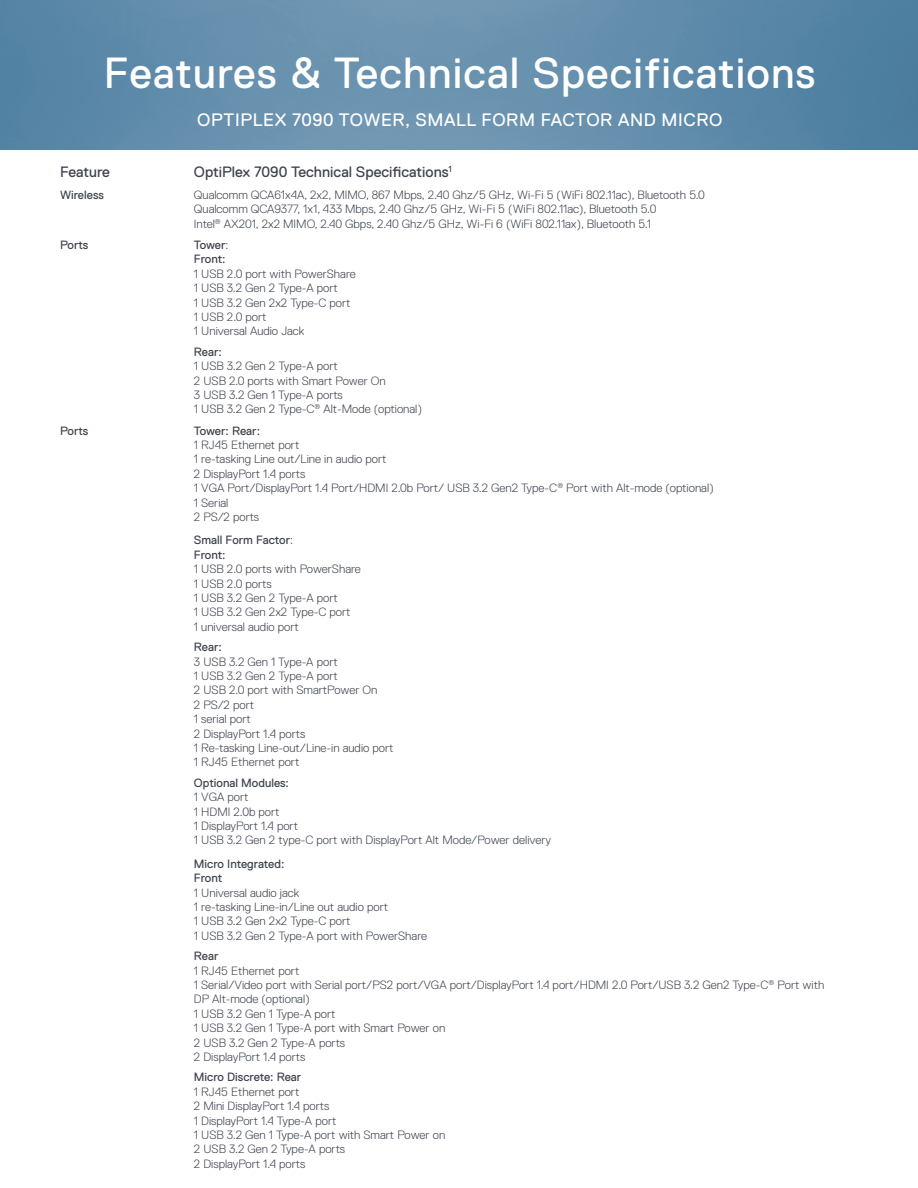
<style>
.page{position:relative;width:918px;height:1188px;background:#fff}
.page>*{position:absolute;margin:0;border:0;box-sizing:border-box;transform-origin:0 0}
.t1{font:43.5px "Dell Replica";letter-spacing:.025em;color:#fff}
.t2{font:18px "Dell Replica";letter-spacing:.035em;color:#fff}
.URL{font:15px "Dell Replica";color:#3e444f}
.URL-2{font:300 12px/14.4px "Dell Replica";color:#3e444f}
.URL-3{font:12px/23.4px "Dell Replica";color:#3e444f}
.s1{font-weight:300}
.s2{font-weight:400}
</style>
<div class="page">
<img style="left:0;top:0;width:918px;height:150px">
<p class="t1" style="left:104px;top:49px;width:713px">Features &amp; Technical Specifications</p>
<p class="t2" style="left:197px;top:110px;width:527px">OPTIPLEX 7090 TOWER, SMALL FORM FACTOR AND MICRO</p>
<p class="URL" style="left:60px;top:164px;width:52px">Feature</p>
<p class="URL" style="left:194px;top:164px;width:259px">OptiPlex 7090 Technical Specifications<sup>1</sup></p>
<p class="URL-3" style="left:60px;top:183px;width:46px">Wireless</p>
<p class="URL-2" style="left:194px;top:188px;width:512px">Qualcomm QCA61x4A, 2x2, MIMO, 867 Mbps, 2.40 Ghz/5 GHz, Wi-Fi 5 (WiFi 802.11ac), Bluetooth 5.0</p>
<p class="URL-2" style="left:194px;top:202px;width:464px">Qualcomm QCA9377, 1x1, 433 Mbps, 2.40 Ghz/5 GHz, Wi-Fi 5 (WiFi 802.11ac), Bluetooth 5.0</p>
<p class="URL-2" style="left:194px;top:216px;width:459px">Intel<sup>®</sup> AX201, 2x2 MIMO, 2.40 Gbps, 2.40 Ghz/5 GHz, Wi-Fi 6 (WiFi 802.11ax), Bluetooth 5.1</p>
<p class="URL-3" style="left:60px;top:233px;width:30px">Ports</p>
<p class="URL-3" style="left:194px;top:233px;width:36px">Tower<span class="s1">:</span></p>
<p class="URL-3" style="left:194px;top:248px;width:33px">Front:</p>
<p class="URL-2" style="left:194px;top:266px;width:163px">1 USB 2.0 port with PowerShare</p>
<p class="URL-2" style="left:194px;top:281px;width:145px">1 USB 3.2 Gen 2 Type-A port</p>
<p class="URL-2" style="left:194px;top:295px;width:158px">1 USB 3.2 Gen 2x2 Type-C port<br>1 USB 2.0 port</p>
<p class="URL-2" style="left:194px;top:321px;width:112px;line-height:20.4px">1 Universal Audio Jack<br><span class="s2">Rear:</span></p>
<p class="URL-2" style="left:194px;top:359px;width:145px">1 USB 3.2 Gen 2 Type-A port</p>
<p class="URL-2" style="left:194px;top:373px;width:193px">2 USB 2.0 ports with Smart Power On</p>
<p class="URL-2" style="left:194px;top:388px;width:150px">3 USB 3.2 Gen 1 Type-A ports</p>
<p class="URL-2" style="left:194px;top:402px;width:230px">1 USB 3.2 Gen 2 Type-C<sup>®</sup> Alt-Mode (optional)</p>
<p class="URL-3" style="left:60px;top:419px;width:30px">Ports</p>
<p class="URL-3" style="left:194px;top:419px;width:68px">Tower: Rear:</p>
<p class="URL-2" style="left:194px;top:438px;width:107px">1 RJ45 Ethernet port</p>
<p class="URL-2" style="left:194px;top:452px;width:194px">1 re-tasking Line out/Line in audio port</p>
<p class="URL-2" style="left:194px;top:467px;width:113px">2 DisplayPort 1.4 ports</p>
<p class="URL-2" style="left:194px;top:481px;width:521px">1 VGA Port/DisplayPort 1.4 Port/HDMI 2.0b Port/ USB 3.2 Gen2 Type-C<sup>®</sup> Port with Alt-mode (optional)</p>
<p class="URL-2" style="left:194px;top:495px;width:36px">1 Serial</p>
<p class="URL-3" style="left:194px;top:505px;width:101px"><span class="s1">2 PS/2 ports<br></span>Small Form Factor<span class="s1">:</span></p>
<p class="URL-3" style="left:194px;top:543px;width:33px">Front:</p>
<p class="URL-2" style="left:194px;top:562px;width:168px">1 USB 2.0 ports with PowerShare</p>
<p class="URL-2" style="left:194px;top:576px;width:79px">1 USB 2.0 ports</p>
<p class="URL-2" style="left:194px;top:591px;width:145px">1 USB 3.2 Gen 2 Type-A port</p>
<p class="URL-2" style="left:194px;top:605px;width:158px">1 USB 3.2 Gen 2x2 Type-C port</p>
<p class="URL-2" style="left:194px;top:620px;width:106px">1 universal audio port</p>
<p class="URL-3" style="left:194px;top:636px;width:29px">Rear:</p>
<p class="URL-2" style="left:194px;top:654px;width:145px">3 USB 3.2 Gen 1 Type-A port</p>
<p class="URL-2" style="left:194px;top:669px;width:145px">1 USB 3.2 Gen 2 Type-A port</p>
<p class="URL-2" style="left:194px;top:683px;width:185px">2 USB 2.0 port with SmartPower On</p>
<p class="URL-2" style="left:194px;top:698px;width:62px">2 PS/2 port</p>
<p class="URL-2" style="left:194px;top:712px;width:58px">1 serial port</p>
<p class="URL-2" style="left:194px;top:726px;width:113px">2 DisplayPort 1.4 ports</p>
<p class="URL-2" style="left:194px;top:741px;width:201px">1 Re-tasking Line-out/Line-in audio port</p>
<p class="URL-2" style="left:194px;top:755px;width:107px">1 RJ45 Ethernet port</p>
<p class="URL-3" style="left:194px;top:771px;width:97px">Optional Modules:</p>
<p class="URL-2" style="left:194px;top:790px;width:56px">1 VGA port</p>
<p class="URL-2" style="left:194px;top:804px;width:87px">1 HDMI 2.0b port</p>
<p class="URL-2" style="left:194px;top:819px;width:106px">1 DisplayPort 1.4 port</p>
<p class="URL-2" style="left:194px;top:833px;width:359px">1 USB 3.2 Gen 2 type-C port with DisplayPort Alt Mode/Power delivery</p>
<p class="URL-3" style="left:194px;top:852px;width:92px">Micro Integrated:</p>
<p class="URL-3" style="left:194px;top:867px;width:30px">Front</p>
<p class="URL-2" style="left:194px;top:885px;width:107px">1 Universal audio jack</p>
<p class="URL-2" style="left:194px;top:900px;width:196px">1 re-tasking Line-in/Line out audio port</p>
<p class="URL-2" style="left:194px;top:914px;width:158px">1 USB 3.2 Gen 2x2 Type-C port</p>
<p class="URL-2" style="left:194px;top:929px;width:235px">1 USB 3.2 Gen 2 Type-A port with PowerShare</p>
<p class="URL-3" style="left:194px;top:945px;width:26px">Rear</p>
<p class="URL-2" style="left:194px;top:963px;width:107px">1 RJ45 Ethernet port</p>
<p class="URL-2" style="left:194px;top:978px;width:632px">1 Serial/Video port with Serial port/PS2 port/VGA port/DisplayPort 1.4 port/HDMI 2.0 Port/USB 3.2 Gen2 Type-C<sup>®</sup> Port with<br>DP Alt-mode (optional)</p>
<p class="URL-2" style="left:194px;top:1007px;width:143px">1 USB 3.2 Gen 1 Type-A port</p>
<p class="URL-2" style="left:194px;top:1021px;width:253px">1 USB 3.2 Gen 1 Type-A port with Smart Power on</p>
<p class="URL-2" style="left:194px;top:1035px;width:153px">2 USB 3.2 Gen 2 Type-A ports</p>
<p class="URL-2" style="left:194px;top:1050px;width:113px">2 DisplayPort 1.4 ports</p>
<p class="URL-3" style="left:194px;top:1066px;width:109px">Micro Discrete: Rear</p>
<p class="URL-2" style="left:194px;top:1085px;width:107px">1 RJ45 Ethernet port</p>
<p class="URL-2" style="left:194px;top:1099px;width:137px">2 Mini DisplayPort 1.4 ports</p>
<p class="URL-2" style="left:194px;top:1113px;width:144px">1 DisplayPort 1.4 Type-A port</p>
<p class="URL-2" style="left:194px;top:1128px;width:253px">1 USB 3.2 Gen 1 Type-A port with Smart Power on</p>
<p class="URL-2" style="left:194px;top:1142px;width:153px">2 USB 3.2 Gen 2 Type-A ports</p>
<p class="URL-2" style="left:194px;top:1157px;width:113px">2 DisplayPort 1.4 ports</p>
</div>
